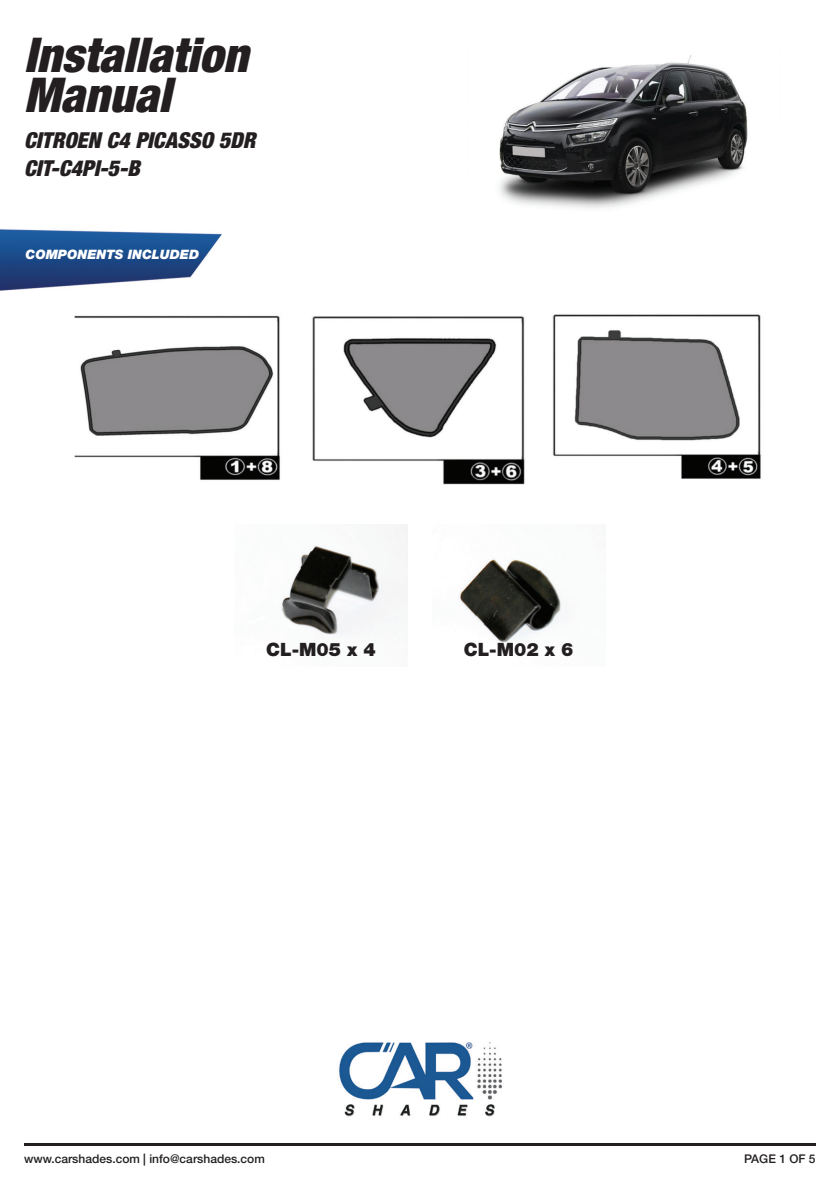
<style>
.page{position:relative;width:840px;height:1191px;background:#fff}
.page>*{position:absolute;margin:0;border:0;box-sizing:border-box;transform-origin:0 0}
.t1{font:italic 900 condensed 48px/40px "Helvetica Neue LT Std";color:#231f20}
.t2{font:italic 900 condensed 22px/28px "Helvetica Neue LT Std";color:#231f20}
.t3{font:900 18.4px "Helvetica Neue LT Std";color:#231f20}
.t4{font:italic 900 13px "Helvetica Neue LT Std";color:#fff}
.t5{font:500 12px "Helvetica Neue LT Std";color:#231f20}
</style>
<div class="page">
<img style="left:499px;top:55px;width:249px;height:153px">
<img style="left:0;top:229px;width:222px;height:62px">
<img style="left:74px;top:314px;width:687px;height:171px">
<img style="left:339px;top:1042px;width:163px;height:75px">
<hr style="left:24px;top:1143px;width:791px;height:2px;background:#231f20">
<img style="left:281px;top:524px;width:126px;height:111px">
<img style="left:459px;top:559px;width:103px;height:84px">
<h1 class="t1" style="left:24px;top:35px;width:226px">Installation<br>Manual</h1>
<h2 class="t2" style="left:24px;top:126px;width:233px">CITROEN C4 PICASSO 5DR<br>CIT-C4PI-5-B</h2>
<p class="t4" style="left:25px;top:246px;width:175px">COMPONENTS INCLUDED</p>
<h3 class="t3" style="left:266px;top:639px;width:111px">CL-M05 x 4</h3>
<h3 class="t3" style="left:463px;top:639px;width:111px">CL-M02 x 6</h3>
<p class="t5" style="left:24px;top:1152px;width:242px">www.carshades.com | info@carshades.com</p>
<p class="t5" style="left:743px;top:1152px;width:73px">PAGE 1 OF 5</p>
</div>
